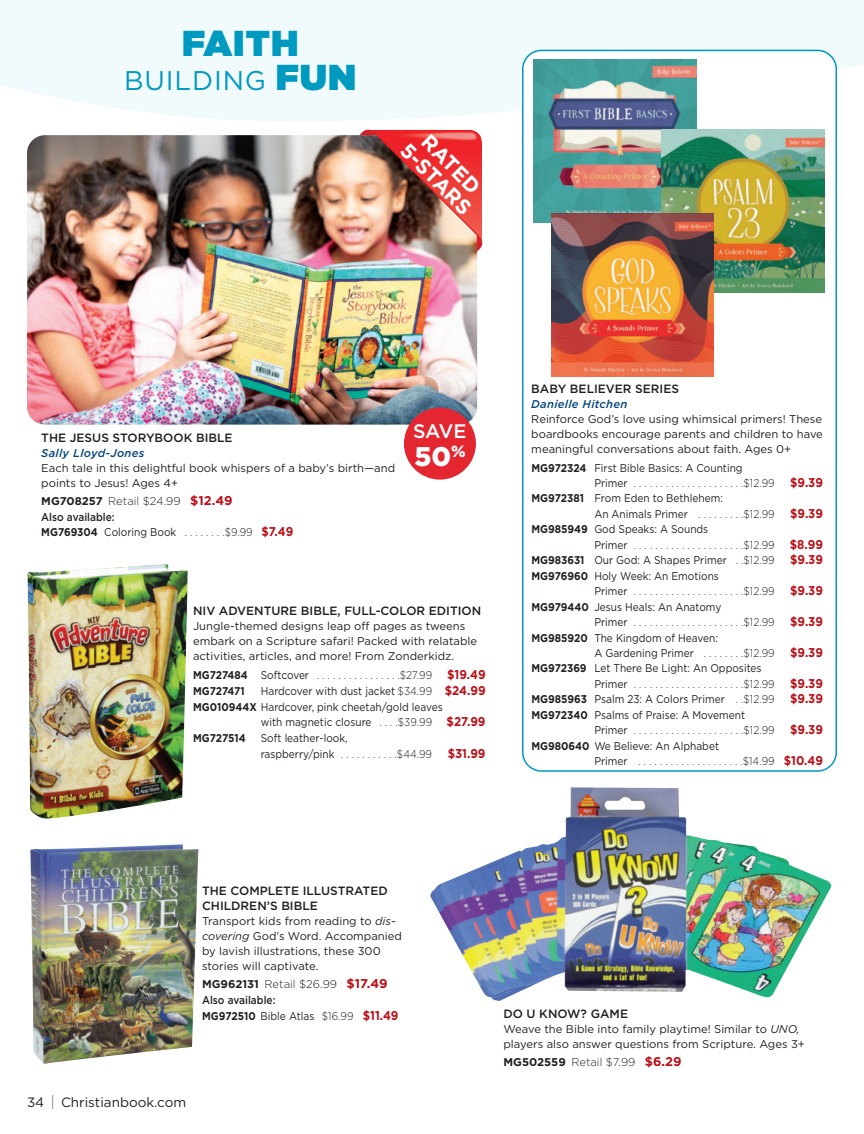
<style>
.page{position:relative;width:864px;height:1134px;background:#fff}
.page>*{position:absolute;margin:0;border:0;box-sizing:border-box;transform-origin:0 0}
.t1{font:900 36px "Gotham";letter-spacing:.03em;color:#0099bf}
.t2{font:27px "Gotham";letter-spacing:.03em;color:#0099bf}
.t3{font:900 27px "Gotham";color:#fff}
.t4{font:700 21px/21px "Gotham";color:#fff;text-align:center}
.t5{font:500 19.5px "Gotham";color:#fff}
.t6{font:13.5px "Gotham";color:#231f20}
.t7{font:500 12px/15px "Gotham";color:#231f20}
.t8{font:11.25px/15.8px "Gotham";color:#231f20;scale:.9 1}
.t9{font:11.25px/15px "Gotham";color:#231f20}
.t10{font:300 11.25px/15.8px "Gotham";color:#231f20;scale:.9 1}
.t11{font:300 11.25px/15.8px "Gotham";color:#231f20}
.t12{font:italic 500 11.25px "Gotham";letter-spacing:.025em;color:#00447b}
.t13{font:700 11.25px "Gotham";color:#231f20;scale:.9 1}
.s1{font-weight:900;font-size:36px}
.s2{font-weight:700}
.s3{font-weight:700;font-size:12.75px;color:#bb1018}
.s4{font-weight:500}
.s5{font-weight:400}
.s6{font-weight:300}
.s7{font-style:italic}
.s8{font-size:15px;color:#939598}
</style>
<div class="page">
<svg style="left:0;top:0;width:864px;height:121px;fill:#f1fafd"></svg>
<svg style="left:522px;top:50px;width:315px;height:722px"></svg>
<img style="left:430px;top:787px;width:402px;height:214px">
<img style="left:27px;top:564px;width:161px;height:255px">
<img style="left:533px;top:60px;width:163px;height:163px">
<img style="left:661px;top:130px;width:163px;height:162px">
<img style="left:27px;top:135px;width:450px;height:290px;border-radius:18px">
<img style="left:551px;top:214px;width:163px;height:162px">
<img style="left:360px;top:130px;width:122px;height:122px">
<img style="left:30px;top:844px;width:169px;height:220px">
<div style="left:404px;top:408px;width:72px;height:72px;background:#e42630;border-radius:50%"></div>
<h1 class="t1" style="left:182px;top:30px;width:118px">FAITH</h1>
<h2 class="t2" style="left:124px;top:71px;width:234px">BUILDING <span class="s1">FUN</span></h2>
<h3 class="t4" style="left:425px;top:126px;width:92px;rotate:45deg">RATED<br>5-STARS</h3>
<p class="t7" style="left:41px;top:431px;width:193px">THE JESUS STORYBOOK BIBLE</p>
<p class="t12" style="left:41px;top:446px;width:105px">Sally Lloyd-Jones</p>
<p class="t9" style="left:41px;top:461px;width:355px">Each tale in this delightful book whispers of a baby’s birth—and points to Jesus! Ages 4+</p>
<p class="t11" style="left:41px;top:494px;width:254px"><span class="s2">MG708257</span> Retail $24.99 <span class="s3">$12.49<br></span><span class="s4">Also available:<br></span><span class="s2">MG769304</span> <span class="s5">Coloring Book</span> . . . . . . . .$9.99 <span class="s3">$7.49</span></p>
<h3 class="t5" style="left:413px;top:424px;width:55px">SAVE</h3>
<h2 class="t3" style="left:414px;top:444px;width:53px">50<sup>%</sup></h2>
<p class="t7" style="left:193px;top:605px;width:290px">NIV ADVENTURE BIBLE, FULL-COLOR EDITION</p>
<p class="t9" style="left:193px;top:620px;width:286px">Jungle-themed designs leap off pages as tweens embark on a Scripture safari! Packed with relatable activities, articles, and more! From Zonderkidz.</p>
<p class="t10" style="left:193px;top:668px;width:327px"><span class="s2">MG727484</span> <span class="s5">Softcover</span> . . . . . . . . . . . . . . . .$27.99 <span class="s3">$19.49<br></span><span class="s2">MG727471</span></p>
<p class="t8" style="left:261px;top:684px;width:251px">Hardcover with dust jacket <span class="s6">$34.99</span> <span class="s3">$24.99</span></p>
<p class="t8" style="left:193px;top:700px;width:279px"><span class="s2">MG010944X</span> Hardcover, pink cheetah/gold leaves</p>
<p class="t8" style="left:261px;top:715px;width:251px">with magnetic closure <span class="s6">. . . .$39.99</span> <span class="s3">$27.99</span></p>
<p class="t13" style="left:193px;top:734px;width:60px">MG727514</p>
<p class="t8" style="left:261px;top:731px;width:251px">Soft leather-look,<br>raspberry/pink <span class="s6">. . . . . . . . . . .$44.99</span> <span class="s3">$31.99</span></p>
<p class="t7" style="left:531px;top:383px;width:149px">BABY BELIEVER SERIES</p>
<p class="t12" style="left:531px;top:398px;width:98px">Danielle Hitchen</p>
<p class="t9" style="left:531px;top:412px;width:293px;text-align:justify">Reinforce God’s love using whimsical primers! These boardbooks encourage parents and children to have meaningful conversations about faith. Ages 0+</p>
<p class="t8" style="left:531px;top:460px;width:236px"><span class="s2">MG972324</span> First Bible Basics: A Counting</p>
<p class="t10" style="left:594px;top:476px;width:256px"><span class="s5">Primer</span> . . . . . . . . . . . . . . . . . . . . .$12.99 <span class="s3">$9.39</span></p>
<p class="t8" style="left:531px;top:491px;width:214px"><span class="s2">MG972381</span> From Eden to Bethlehem:</p>
<p class="t8" style="left:594px;top:507px;width:256px">An Animals Primer <span class="s6">. . . . . . . . .$12.99</span> <span class="s3">$9.39</span></p>
<p class="t8" style="left:531px;top:522px;width:198px"><span class="s2">MG985949</span> God Speaks: A Sounds</p>
<p class="t10" style="left:594px;top:538px;width:256px"><span class="s5">Primer</span> . . . . . . . . . . . . . . . . . . . . .$12.99 <span class="s3">$8.99</span></p>
<p class="t8" style="left:531px;top:553px;width:326px"><span class="s2">MG983631</span> Our God: A Shapes Primer <span class="s6">. .$12.99</span> <span class="s3">$9.39</span></p>
<p class="t8" style="left:531px;top:569px;width:210px"><span class="s2">MG976960</span> Holy Week: An Emotions</p>
<p class="t10" style="left:594px;top:584px;width:256px"><span class="s5">Primer</span> . . . . . . . . . . . . . . . . . . . . .$12.99 <span class="s3">$9.39</span></p>
<p class="t8" style="left:531px;top:600px;width:213px"><span class="s2">MG979440</span> Jesus Heals: An Anatomy</p>
<p class="t10" style="left:594px;top:615px;width:256px"><span class="s5">Primer</span> . . . . . . . . . . . . . . . . . . . . .$12.99 <span class="s3">$9.39</span></p>
<p class="t8" style="left:531px;top:630px;width:209px"><span class="s2">MG985920</span> The Kingdom of Heaven:</p>
<p class="t8" style="left:594px;top:646px;width:256px">A Gardening Primer <span class="s6">. . . . . . . .$12.99</span> <span class="s3">$9.39</span></p>
<p class="t8" style="left:531px;top:661px;width:257px"><span class="s2">MG972369</span> Let There Be Light: An Opposites</p>
<p class="t10" style="left:594px;top:677px;width:256px"><span class="s5">Primer</span> . . . . . . . . . . . . . . . . . . . . .$12.99 <span class="s3">$9.39</span></p>
<p class="t8" style="left:531px;top:692px;width:326px"><span class="s2">MG985963</span> Psalm 23: A Colors Primer <span class="s6">. .$12.99</span> <span class="s3">$9.39</span></p>
<p class="t8" style="left:531px;top:708px;width:239px"><span class="s2">MG972340</span> Psalms of Praise: A Movement</p>
<p class="t10" style="left:594px;top:723px;width:256px"><span class="s5">Primer</span> . . . . . . . . . . . . . . . . . . . . .$12.99 <span class="s3">$9.39</span></p>
<p class="t8" style="left:531px;top:739px;width:210px"><span class="s2">MG980640</span> We Believe: An Alphabet</p>
<p class="t10" style="left:594px;top:754px;width:256px"><span class="s5">Primer</span> . . . . . . . . . . . . . . . . . . . .$14.99 <span class="s3">$10.49</span></p>
<p class="t7" style="left:202px;top:885px;width:187px">THE COMPLETE ILLUSTRATED<br>CHILDREN’S BIBLE</p>
<p class="t9" style="left:202px;top:914px;width:201px">Transport kids from reading to <span class="s7">dis&shy;covering</span> God’s Word. Accompanied by lavish illustrations, these 300 stories will captivate.</p>
<p class="t11" style="left:202px;top:977px;width:198px"><span class="s2">MG962131</span> Retail $26.99 <span class="s3">$17.49<br></span><span class="s4">Also available:<br></span><span class="s2">MG972510</span> <span class="s5">Bible Atlas</span> $16.99 <span class="s3">$11.49</span></p>
<p class="t6" style="left:27px;top:1097px;width:161px">34 <span class="s8">|</span> Christianbook.com</p>
<p class="t7" style="left:503px;top:1008px;width:126px">DO U KNOW? GAME</p>
<p class="t9" style="left:503px;top:1023px;width:303px">Weave the Bible into family playtime! Similar to <span class="s7">UNO, </span>players also answer questions from Scripture. Ages 3+</p>
<p class="t11" style="left:503px;top:1055px;width:180px"><span class="s2">MG502559</span> Retail $7.99 <span class="s3">$6.29</span></p>
</div>
